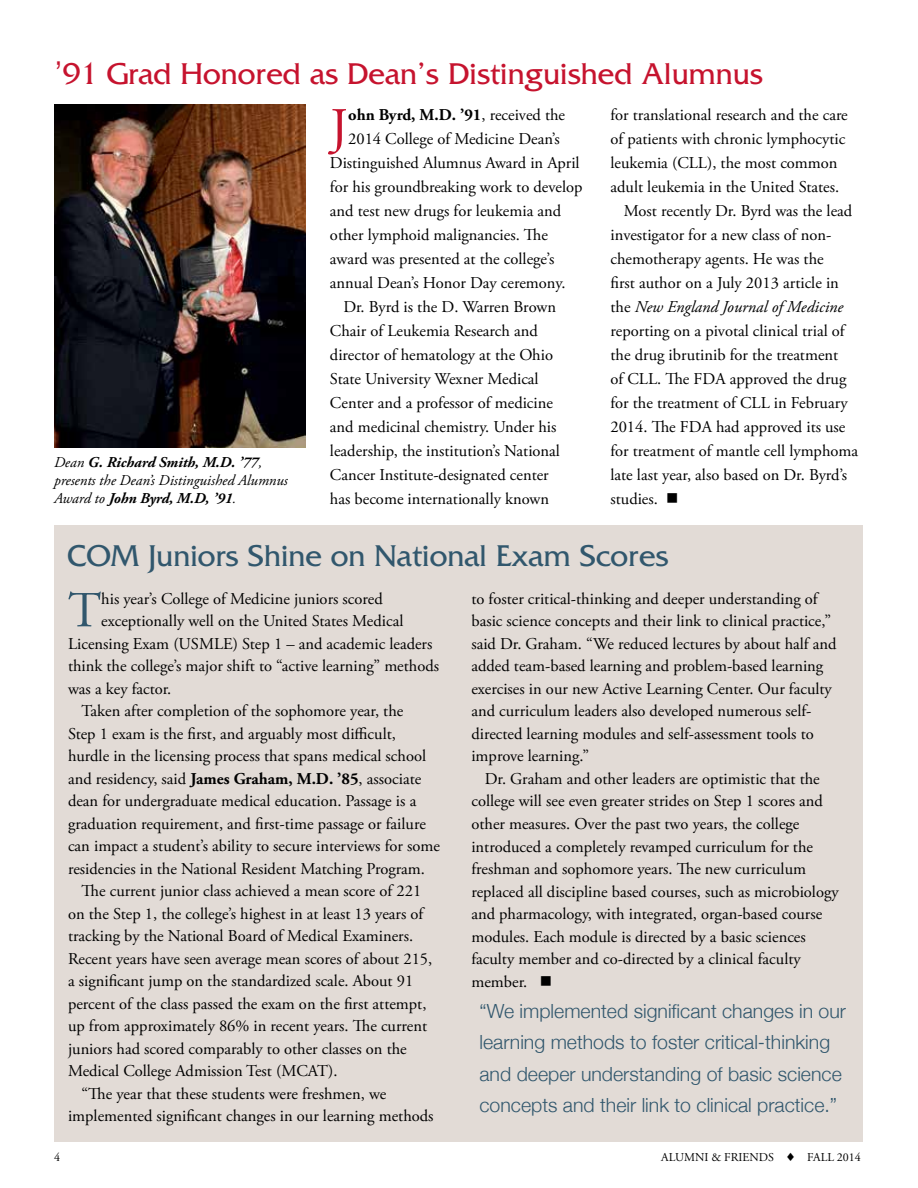
<style>
.page{position:relative;width:918px;height:1188px;background:#fff}
.page>*{position:absolute;margin:0;border:0;box-sizing:border-box;transform-origin:0 0}
.t1{font:52.65px "Adobe Garamond Pro";color:#c6132e}
.t2{font:50.4px "Adobe Garamond Pro";color:#31576d}
.t3{font:31.5px "Friz Quadrata Std";color:#c6132e}
.t4{font:31.5px "Friz Quadrata Std";color:#31576d}
.t5{font:300 19.5px/31.5px "Helvetica Neue";color:#31576d}
.t6{font:16.5px/22.5px "Adobe Garamond Pro";color:#000}
.t7{font:italic 16.5px "Adobe Garamond Pro";color:#000}
.t8{font:700 16.5px "Adobe Garamond Pro";color:#000}
.t9{font:italic 15px/18px "Adobe Garamond Pro";color:#000}
.t10{font:12px "Adobe Garamond Pro";color:#000}
.s1{font-family:"Helvetica Neue";font-weight:300}
.s2{font-weight:700}
.s3{font-weight:400}
.s4{font-style:normal}
</style>
<div class="page">
<img style="left:54px;top:105px;width:252px;height:342px">
<div style="left:55px;top:525px;width:808px;height:617px;background:#e2dbd6"></div>
<h3 class="t3" style="left:54px;top:57px;width:711px"><span class="s1">’</span>91 Grad Honored as Dean’s Distinguished Alumnus</h3>
<p class="t9" style="left:54px;top:454px;width:235px">Dean <span class="s2">G. Richard Smith, M.D. ’77</span>, presents the Dean’s Distinguished Alumnus<br>Award to <span class="s2">John Byrd, M.D, ’91</span>.</p>
<h1 class="t1" style="left:330px;top:96px;width:20px">J</h1>
<p class="t8" style="left:348px;top:105px;width:218px">ohn Byrd, M.D. ’91<span class="s3">, received the</span></p>
<p class="t6" style="left:348px;top:128px;width:213px">2014 College of Medicine Dean’s</p>
<p class="t6" style="left:330px;top:152px;width:251px">Distinguished Alumnus Award in April</p>
<p class="t6" style="left:330px;top:176px;width:254px">for his groundbreaking work to develop</p>
<p class="t6" style="left:330px;top:200px;width:233px">and test new drugs for leukemia and</p>
<p class="t6" style="left:330px;top:224px;width:220px">other lymphoid malignancies. The</p>
<p class="t6" style="left:330px;top:248px;width:226px">award was presented at the college’s</p>
<p class="t6" style="left:330px;top:272px;width:237px">annual Dean’s Honor Day ceremony.</p>
<p class="t6" style="left:343px;top:296px;width:214px">Dr. Byrd is the D. Warren Brown</p>
<p class="t6" style="left:330px;top:320px;width:209px">Chair of Leukemia Research and</p>
<p class="t6" style="left:330px;top:344px;width:225px">director of hematology at the Ohio</p>
<p class="t6" style="left:330px;top:368px;width:210px">State University Wexner Medical</p>
<p class="t6" style="left:330px;top:392px;width:225px">Center and a professor of medicine</p>
<p class="t6" style="left:330px;top:416px;width:228px">and medicinal chemistry. Under his</p>
<p class="t6" style="left:330px;top:440px;width:232px">leadership, the institution’s National</p>
<p class="t6" style="left:330px;top:464px;width:220px">Cancer Institute-designated center</p>
<p class="t6" style="left:330px;top:488px;width:221px">has become internationally known</p>
<p class="t6" style="left:610px;top:104px;width:239px">for translational research and the care</p>
<p class="t6" style="left:610px;top:128px;width:236px">of patients with chronic lymphocytic</p>
<p class="t6" style="left:610px;top:152px;width:229px">leukemia (CLL), the most common</p>
<p class="t6" style="left:610px;top:176px;width:230px">adult leukemia in the United States.</p>
<p class="t6" style="left:624px;top:200px;width:230px">Most recently Dr. Byrd was the lead</p>
<p class="t6" style="left:610px;top:224px;width:223px">investigator for a new class of non-</p>
<p class="t6" style="left:610px;top:248px;width:215px">chemotherapy agents. He was the</p>
<p class="t6" style="left:610px;top:272px;width:230px">first author on a July 2013 article in</p>
<p class="t7" style="left:610px;top:297px;width:234px"><span class="s4">the</span> New England Journal of Medicine</p>
<p class="t6" style="left:610px;top:320px;width:236px">reporting on a pivotal clinical trial of</p>
<p class="t6" style="left:610px;top:344px;width:229px">the drug ibrutinib for the treatment</p>
<p class="t6" style="left:610px;top:368px;width:237px">of CLL. The FDA approved the drug</p>
<p class="t6" style="left:610px;top:392px;width:239px">for the treatment of CLL in February</p>
<p class="t6" style="left:610px;top:416px;width:237px">2014. The FDA had approved its use</p>
<p class="t6" style="left:610px;top:440px;width:249px">for treatment of mantle cell lymphoma</p>
<p class="t6" style="left:610px;top:464px;width:238px">late last year, also based on Dr. Byrd’s</p>
<p class="t6" style="left:610px;top:488px;width:70px">studies. ■</p>
<h3 class="t4" style="left:68px;top:539px;width:603px">COM Juniors Shine on National Exam Scores</h3>
<h2 class="t2" style="left:68px;top:580px;width:35px">T</h2>
<p class="t6" style="left:101px;top:588px;width:283px">his year’s College of Medicine juniors scored</p>
<p class="t6" style="left:101px;top:610px;width:304px">exceptionally well on the United States Medical</p>
<p class="t6" style="left:68px;top:633px;width:366px">Licensing Exam (USMLE) Step 1 – and academic leaders</p>
<p class="t6" style="left:68px;top:655px;width:373px">think the college’s major shift to “active learning” methods</p>
<p class="t6" style="left:68px;top:678px;width:105px">was a key factor.</p>
<p class="t6" style="left:82px;top:700px;width:323px">Taken after completion of the sophomore year, the</p>
<p class="t6" style="left:68px;top:723px;width:329px">Step 1 exam is the first, and arguably most difficult,</p>
<p class="t6" style="left:68px;top:745px;width:360px">hurdle in the licensing process that spans medical school</p>
<p class="t6" style="left:68px;top:768px;width:355px">and residency, said <span class="s2">James Graham, M.D. ’85</span>, associate</p>
<p class="t6" style="left:68px;top:790px;width:350px">dean for undergraduate medical education. Passage is a</p>
<p class="t6" style="left:68px;top:813px;width:359px">graduation requirement, and first-time passage or failure</p>
<p class="t6" style="left:68px;top:835px;width:373px">can impact a student’s ability to secure interviews for some</p>
<p class="t6" style="left:68px;top:858px;width:359px">residencies in the National Resident Matching Program.</p>
<p class="t6" style="left:82px;top:880px;width:341px">The current junior class achieved a mean score of 221</p>
<p class="t6" style="left:68px;top:903px;width:357px">on the Step 1, the college’s highest in at least 13 years of</p>
<p class="t6" style="left:68px;top:925px;width:347px">tracking by the National Board of Medical Examiners.</p>
<p class="t6" style="left:68px;top:948px;width:366px">Recent years have seen average mean scores of about 215,</p>
<p class="t6" style="left:68px;top:971px;width:347px">a significant jump on the standardized scale. About 91</p>
<p class="t6" style="left:68px;top:993px;width:360px">percent of the class passed the exam on the first attempt,</p>
<p class="t6" style="left:68px;top:1016px;width:361px">up from approximately 86% in recent years. The current</p>
<p class="t6" style="left:68px;top:1038px;width:340px">juniors had scored comparably to other classes on the</p>
<p class="t6" style="left:68px;top:1061px;width:271px">Medical College Admission Test (MCAT).</p>
<p class="t6" style="left:82px;top:1083px;width:306px">“The year that these students were freshmen, we</p>
<p class="t6" style="left:68px;top:1106px;width:367px">implemented significant changes in our learning methods</p>
<p class="t6" style="left:471px;top:588px;width:367px">to foster critical-thinking and deeper understanding of basic science concepts and their link to clinical practice,” said Dr. Graham. “We reduced lectures by about half and added team-based learning and problem-based learning exercises in our new Active Learning Center. Our faculty and curriculum leaders also developed numerous self&shy;directed learning modules and self-assessment tools to improve learning.”</p>
<p class="t6" style="left:471px;top:768px;width:369px;text-indent:13px">Dr. Graham and other leaders are optimistic that the college will see even greater strides on Step 1 scores and other measures. Over the past two years, the college introduced a completely revamped curriculum for the freshman and sophomore years. The new curriculum replaced all discipline based courses, such as microbiology and pharmacology, with integrated, organ-based course modules. Each module is directed by a basic sciences faculty member and co-directed by a clinical faculty member. ■</p>
<p class="t5" style="left:480px;top:994px;width:368px">“We implemented significant changes in our learning methods to foster critical-thinking and deeper understanding of basic science concepts and their link to clinical practice.”</p>
<p class="t10" style="left:54px;top:1150px;width:7px">4</p>
<p class="t10" style="left:661px;top:1150px;width:201px">ALUMNI &amp; FRIENDS ♦ FALL 2014</p>
</div>
